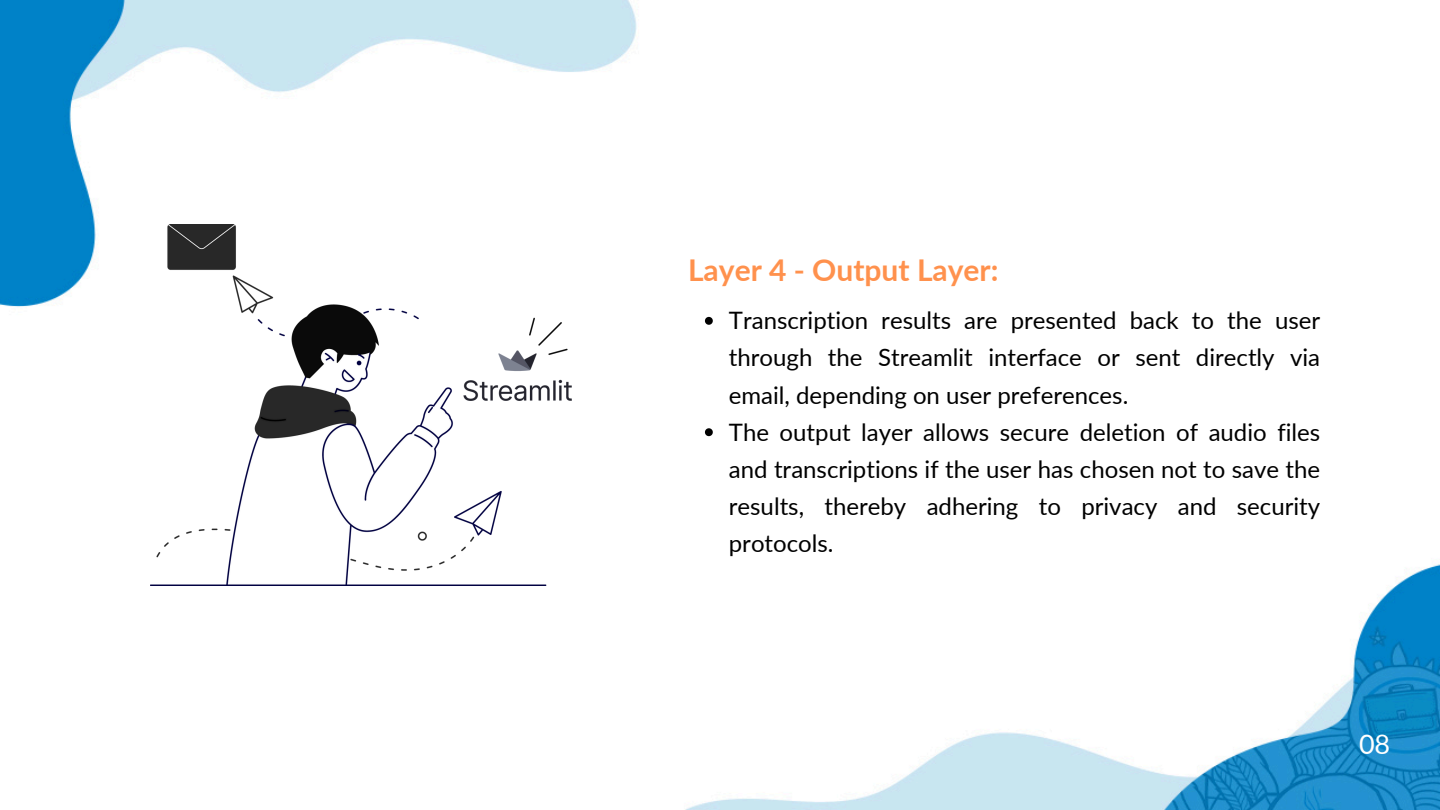
<style>
.page{position:relative;width:1440px;height:810px;background:#fff}
.page>*{position:absolute;margin:0;border:0;box-sizing:border-box;transform-origin:0 0}
.t1{font:700 30px "Lato";color:#ff914d}
.t2{font:27px "Lato";color:#fff}
.t3{font:24px/37.2px "Lato";color:#000;text-align:justify}
</style>
<div class="page">
<img style="left:0;top:0;width:1440px;height:810px">
<img style="left:150px;top:224px;width:422px;height:361px">
<svg style="left:705px;top:317px;width:8px;height:8px"></svg>
<svg style="left:705px;top:428px;width:8px;height:8px"></svg>
<p class="t1" style="left:688px;top:251px;width:312px">Layer 4 - Output Layer:</p>
<p class="t3" style="left:729px;top:301px;width:593px">Transcription results are presented back to the user through the Streamlit interface or sent directly via email, depending on user preferences.</p>
<p class="t3" style="left:729px;top:413px;width:593px">The output layer allows secure deletion of audio files and transcriptions if the user has chosen not to save the results, thereby adhering to privacy and security protocols.</p>
<h1 class="t2" style="left:1359px;top:728px;width:33px">08</h1>
</div>
